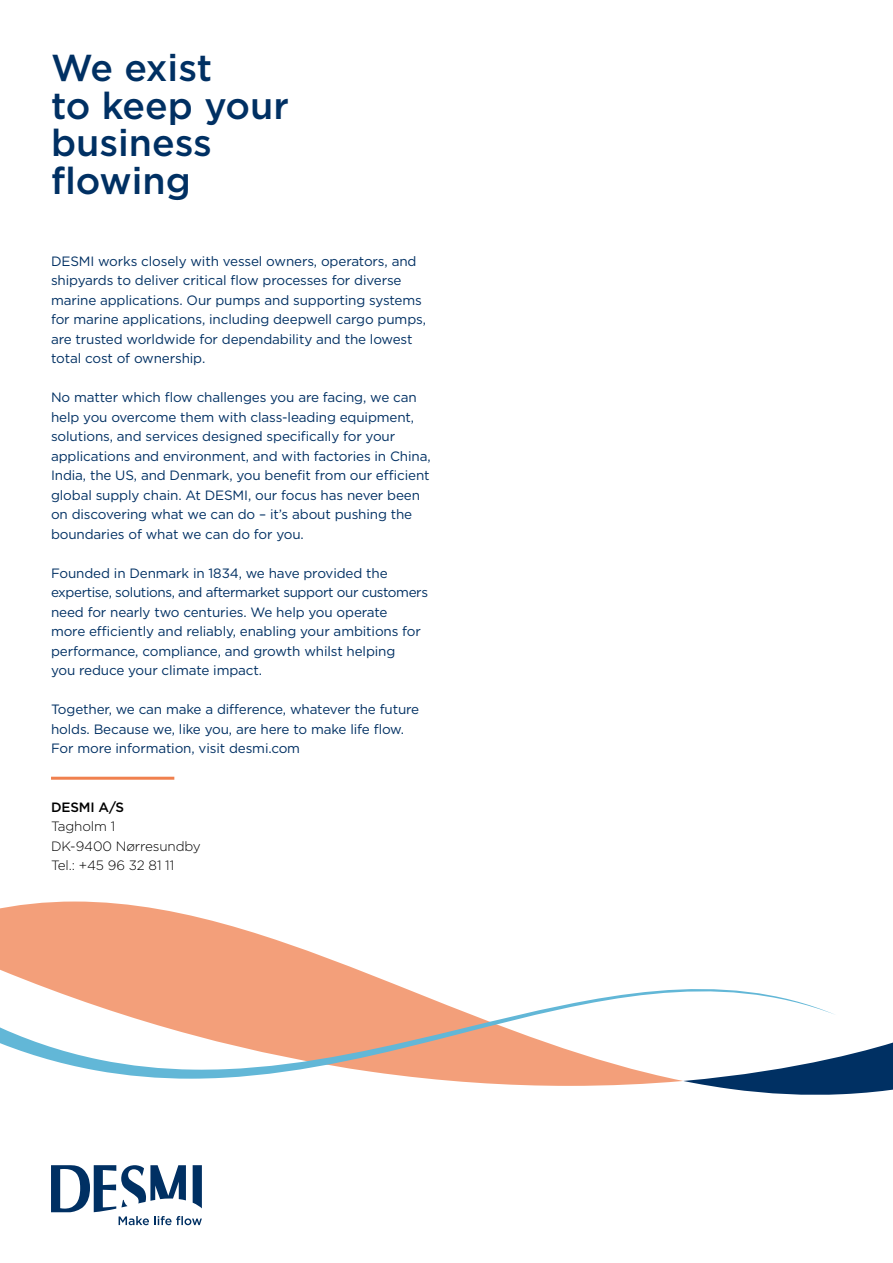
<style>
.page{position:relative;width:893px;height:1263px;background:#fff}
.page>*{position:absolute;margin:0;border:0;box-sizing:border-box;transform-origin:0 0}
.t1{font:500 37.5px/37.5px "Gotham";color:#003063}
.t2{font:13.5px/19.5px "Gotham";letter-spacing:-.01em;color:#003063}
.t3{font:300 13.5px/19.5px "Gotham";letter-spacing:-.01em;color:#000}
.t4{font:500 13.5px "Gotham";letter-spacing:-.01em;color:#000}
</style>
<div class="page">
<svg style="left:683px;top:1042px;width:210px;height:53px"></svg>
<svg style="left:0;top:901px;width:683px;height:185px"></svg>
<svg style="left:0;top:966px;width:836px;height:113px"></svg>
<hr style="left:51px;top:777px;width:123px;height:3px;background:#f0804e">
<svg style="left:51px;top:1165px;width:151px;height:60px"></svg>
<h1 class="t1" style="left:51px;top:49px;width:239px">We exist<br>to keep your business flowing</h1>
<p class="t2" style="left:51px;top:251px;width:377px">DESMI works closely with vessel owners, operators, and shipyards to deliver critical flow processes for diverse marine applications. Our pumps and supporting systems for marine applications, including deepwell cargo pumps, are trusted worldwide for dependability and the lowest total cost of ownership.</p>
<p class="t2" style="left:51px;top:388px;width:381px">No matter which flow challenges you are facing, we can help you overcome them with class-leading equipment, solutions, and services designed specifically for your applications and environment, and with factories in China, India, the US, and Denmark, you benefit from our efficient global supply chain. At DESMI, our focus has never been on discovering what we can do – it’s about pushing the boundaries of what we can do for you.</p>
<p class="t2" style="left:51px;top:563px;width:379px">Founded in Denmark in 1834, we have provided the expertise, solutions, and aftermarket support our customers need for nearly two centuries. We help you operate<br>more efficiently and reliably, enabling your ambitions for performance, compliance, and growth whilst helping<br>you reduce your climate impact.</p>
<p class="t2" style="left:51px;top:700px;width:370px">Together, we can make a difference, whatever the future holds. Because we, like you, are here to make life flow.<br>For more information, visit desmi.com</p>
<p class="t4" style="left:51px;top:798px;width:75px">DESMI A/S</p>
<p class="t3" style="left:51px;top:816px;width:151px">Tagholm 1<br>DK-9400 Nørresundby<br>Tel.: +45 96 32 81 11</p>
</div>
